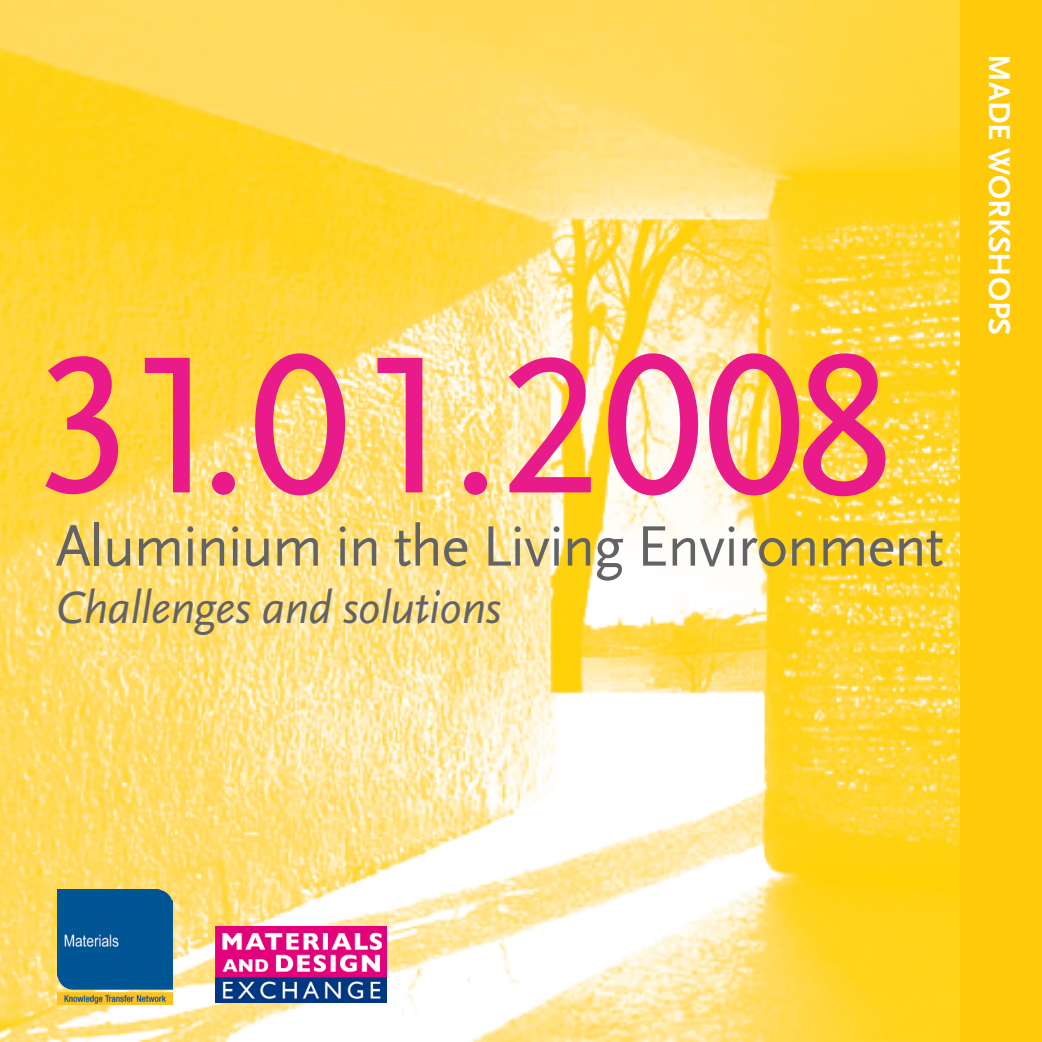
<style>
.page{position:relative;width:1042px;height:1042px;background:#fff}
.page>*{position:absolute;margin:0;border:0;box-sizing:border-box;transform-origin:0 0}
.t1{font:203.88px "Scala Sans LF";letter-spacing:-.005em;color:#e91b8a}
.t2{font:59.5px "Scala Sans";letter-spacing:-.02em;color:#636366}
.t3{font:italic 47.25px "Scala Sans";letter-spacing:-.01em;color:#636366}
.t4{font:700 31.5px "Scala Sans";color:#fff}
</style>
<div class="page">
<img style="left:0;top:0;width:960px;height:1042px">
<div style="left:960px;top:0;width:82px;height:1042px;background:#feca0a"></div>
<img style="left:216px;top:926px;width:170px;height:76px">
<img style="left:58px;top:889px;width:114px;height:115px">
<p class="t1" style="left:35px;top:304px;width:862px">31.01.2008</p>
<p class="t2" style="left:56px;top:511px;width:890px">Aluminium in the Living Environment</p>
<p class="t3" style="left:56px;top:580px;width:447px">Challenges and solutions</p>
<p class="t4" style="left:1018px;top:54px;width:282px;rotate:90deg">MADE WORKSHOPS</p>
</div>
